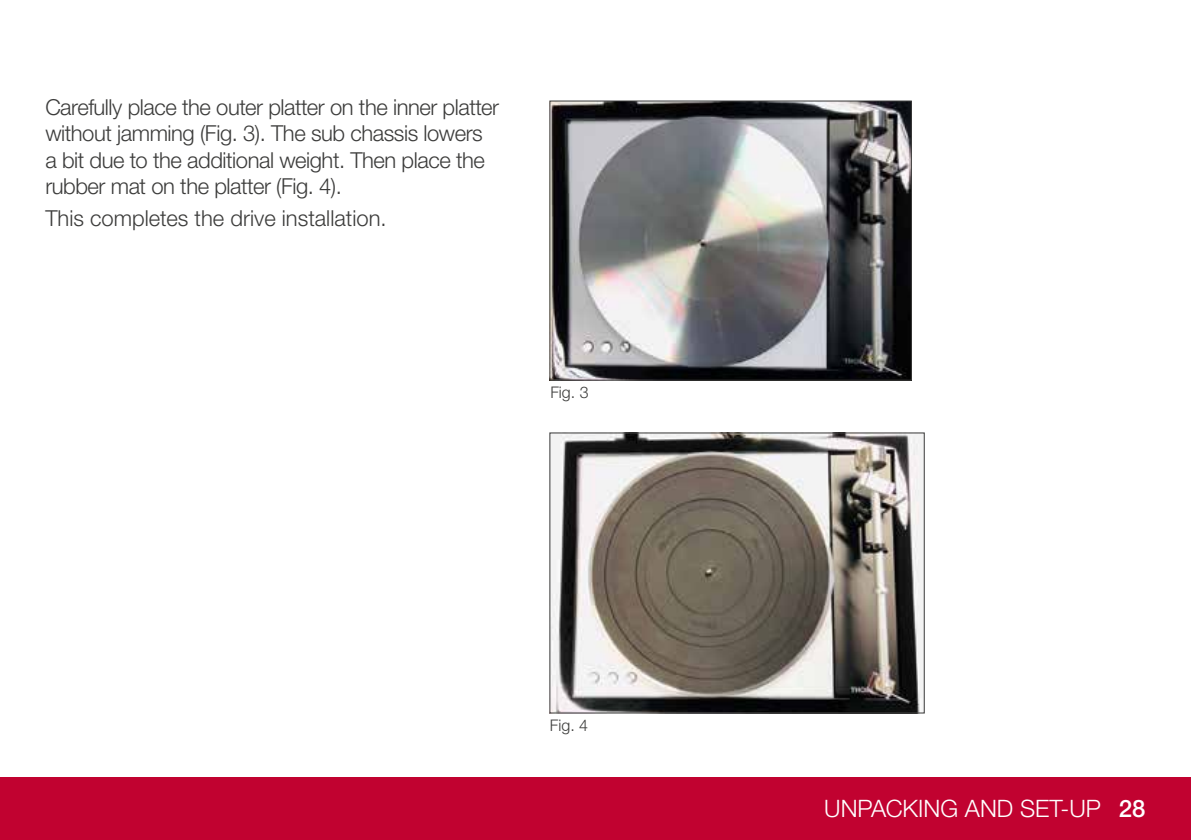
<style>
.page{position:relative;width:1191px;height:840px;background:#fff}
.page>*{position:absolute;margin:0;border:0;box-sizing:border-box;transform-origin:0 0}
.t1{font:300 24px "Helvetica Neue LTW1 G";color:#fff}
.t2{font:500 24px "Helvetica Neue LTW1 G";color:#fff}
.t3{font:300 22px/26.4px "Helvetica Neue LTW1 G";letter-spacing:-.02em;color:#3c3c3b}
.t4{font:300 22px "Helvetica Neue LTW1 G";color:#3c3c3b}
.t5{font:300 16px "Helvetica Neue LTW1 G";color:#3c3c3b}
</style>
<div class="page">
<div style="left:0;top:777px;width:1191px;height:62px;background:#c10230"></div>
<img style="left:551px;top:102px;width:359px;height:276px">
<div style="left:549px;top:100px;width:363px;height:280px;border:1px solid #3c3c3b"></div>
<img style="left:551px;top:434px;width:371px;height:277px">
<div style="left:549px;top:432px;width:375px;height:281px;border:1px solid #3c3c3b"></div>
<p class="t3" style="left:45px;top:94px;width:455px">Carefully place the outer platter on the inner platter without jamming (Fig. 3). The sub chassis lowers a bit due to the additional weight. Then place the rubber mat on the platter (Fig. 4).</p>
<p class="t4" style="left:45px;top:205px;width:343px">This completes the drive installation.</p>
<p class="t5" style="left:550px;top:383px;width:40px">Fig. 3</p>
<p class="t5" style="left:550px;top:715px;width:40px">Fig. 4</p>
<p class="t1" style="left:824px;top:793px;width:278px">UNPACKING AND SET-UP</p>
<p class="t2" style="left:1119px;top:793px;width:28px">28</p>
</div>
